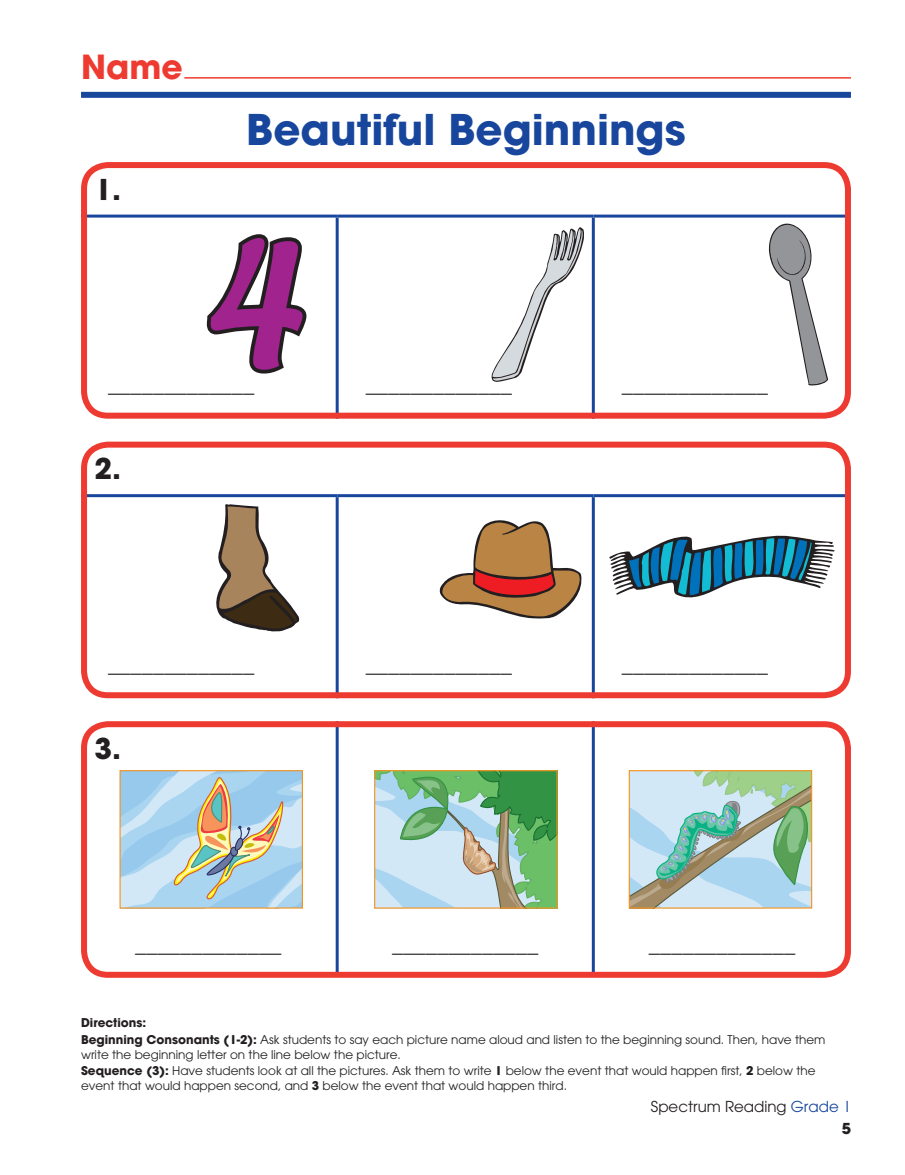
<style>
.page{position:relative;width:905px;height:1175px;background:#fff}
.page>*{position:absolute;margin:0;border:0;box-sizing:border-box;transform-origin:0 0}
.t1{font:42px "EDU Avant Garde Bold";color:#18469d}
.t2{font:33px "EDU Avant Garde Bold";color:#ee3b32}
.t3{font:28.5px "EDU Avant Garde Bold";color:#231f20}
.t4{font:22.5px "EDU Avant Garde Book";color:#231f20}
.t5{font:15px "EDU Avant Garde Book";color:#231f20}
.t6{font:15px "EDU Avant Garde Bold";color:#231f20}
.t7{font:12px/15.3px "EDU Avant Garde Book";color:#231f20}
.t8{font:12px "EDU Avant Garde Bold";color:#231f20}
.s1{font-family:"EDU Avant Garde Bold"}
.s2{color:#18469d}
</style>
<div class="page">
<hr style="left:336px;top:721px;width:3px;height:255px;background:#18469d">
<hr style="left:591px;top:721px;width:3px;height:255px;background:#18469d">
<svg style="left:88px;top:214px;width:249px;height:4px"></svg>
<svg style="left:337px;top:214px;width:256px;height:4px"></svg>
<hr style="left:336px;top:218px;width:3px;height:200px;background:#18469d">
<svg style="left:593px;top:214px;width:250px;height:4px"></svg>
<hr style="left:591px;top:218px;width:3px;height:200px;background:#18469d">
<div style="left:81px;top:162px;width:769px;height:256px;border:6px solid #ee3b32;border-radius:24px"></div>
<svg style="left:206px;top:234px;width:101px;height:140px"></svg>
<svg style="left:491px;top:227px;width:93px;height:155px"></svg>
<svg style="left:768px;top:223px;width:60px;height:163px"></svg>
<hr style="left:81px;top:494px;width:256px;height:3px;background:#18469d">
<hr style="left:337px;top:494px;width:256px;height:3px;background:#18469d">
<hr style="left:336px;top:497px;width:3px;height:201px;background:#18469d">
<hr style="left:593px;top:494px;width:256px;height:3px;background:#18469d">
<hr style="left:591px;top:497px;width:3px;height:201px;background:#18469d">
<div style="left:81px;top:441px;width:769px;height:257px;border:6px solid #ee3b32;border-radius:24px"></div>
<svg style="left:216px;top:504px;width:84px;height:128px"></svg>
<svg style="left:439px;top:520px;width:143px;height:99px"></svg>
<svg style="left:609px;top:535px;width:225px;height:63px"></svg>
<div style="left:81px;top:721px;width:769px;height:256px;border:6px solid #ee3b32;border-radius:24px"></div>
<svg style="left:121px;top:772px;width:180px;height:134px;background:#b3cdd7"></svg>
<div style="left:119px;top:770px;width:184px;height:138px;border:1px solid #f7931d"></div>
<svg style="left:376px;top:772px;width:179px;height:134px;background:#96c4aa"></svg>
<div style="left:374px;top:770px;width:183px;height:138px;border:1px solid #f7931d"></div>
<svg style="left:630px;top:772px;width:180px;height:134px;background:#aacbc5"></svg>
<div style="left:628px;top:770px;width:184px;height:138px;border:1px solid #f7931d"></div>
<hr style="left:184px;top:77px;width:667px;height:2px;background:#ee3b32">
<div style="left:81px;top:92px;width:769px;height:6px;background:#18469d"></div>
<h2 class="t2" style="left:81px;top:45px;width:103px">Name</h2>
<h3 class="t3" style="left:94px;top:171px;width:28px">1.</h3>
<h1 class="t1" style="left:246px;top:102px;width:441px">Beautiful Beginnings</h1>
<h3 class="t4" style="left:108px;top:370px;width:148px">_____________</h3>
<h3 class="t4" style="left:365px;top:370px;width:148px">_____________</h3>
<h3 class="t4" style="left:621px;top:370px;width:148px">_____________</h3>
<h3 class="t3" style="left:94px;top:450px;width:28px">2.</h3>
<h3 class="t4" style="left:108px;top:650px;width:148px">_____________</h3>
<h3 class="t4" style="left:365px;top:650px;width:148px">_____________</h3>
<h3 class="t4" style="left:621px;top:650px;width:148px">_____________</h3>
<h3 class="t3" style="left:94px;top:729px;width:28px">3.</h3>
<h3 class="t4" style="left:135px;top:930px;width:148px">_____________</h3>
<h3 class="t4" style="left:392px;top:930px;width:148px">_____________</h3>
<h3 class="t4" style="left:649px;top:930px;width:148px">_____________</h3>
<p class="t8" style="left:81px;top:1015px;width:67px">Directions:</p>
<p class="t7" style="left:81px;top:1031px;width:746px"><span class="s1">Beginning Consonants (1-2):</span> Ask students to say each picture name aloud and listen to the beginning sound. Then, have them write the beginning letter on the line below the picture.<br><span class="s1">Sequence (3):</span> Have students look at all the pictures. Ask them to write <span class="s1">1</span> below the event that would happen first, <span class="s1">2</span> below the event that would happen second, and <span class="s1">3</span> below the event that would happen third.</p>
<p class="t5" style="left:651px;top:1097px;width:201px">Spectrum Reading <span class="s2">Grade 1</span></p>
<p class="t6" style="left:841px;top:1119px;width:11px">5</p>
</div>
